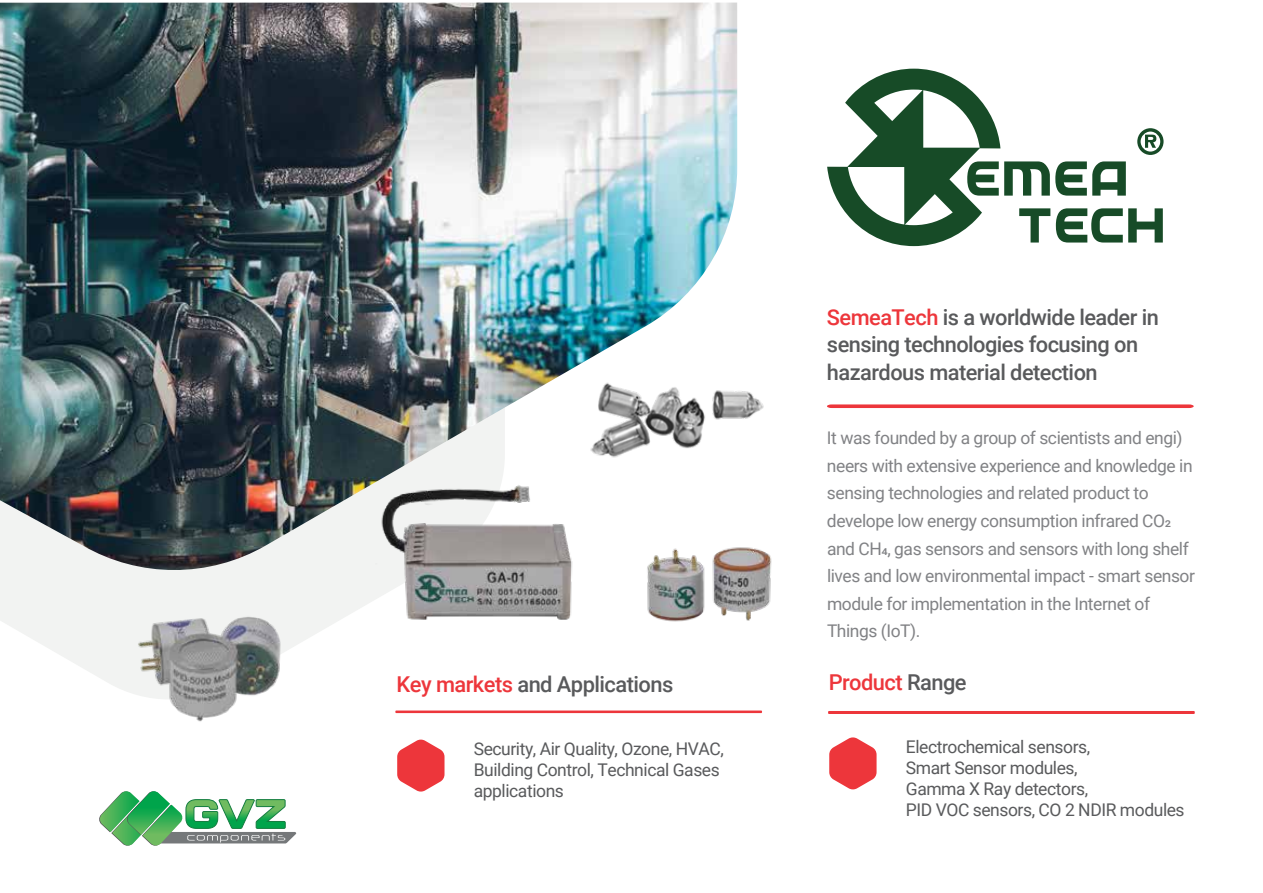
<style>
.page{position:relative;width:1263px;height:893px;background:#fff}
.page>*{position:absolute;margin:0;border:0;box-sizing:border-box;transform-origin:0 0}
.t1{font:500 21.9px "Roboto";letter-spacing:-.025em;color:#595a5c}
.t2{font:500 21.9px "Roboto";letter-spacing:-.025em;color:#ed363b}
.t3{font:500 21.75px/27.6px "Roboto";letter-spacing:-.025em;color:#595a5c}
.t4{font:17.55px/21px "Roboto";letter-spacing:-.025em;color:#595a5c}
.t5{font:17.4px/27.6px "Roboto";letter-spacing:-.025em;color:#818285}
.s1{color:#ed363b}
.s2{color:#595a5c}
</style>
<div class="page">
<svg style="left:0;top:578px;width:347px;height:105px;fill:#f2f3f2"></svg>
<img style="left:0;top:3px;width:737px;height:575px">
<svg style="left:827px;top:404px;width:367px;height:4px"></svg>
<svg style="left:397px;top:739px;width:47px;height:53px"></svg>
<svg style="left:829px;top:737px;width:47px;height:53px"></svg>
<hr style="left:395px;top:710px;width:367px;height:3px;background:#ed363b">
<svg style="left:828px;top:711px;width:367px;height:3px"></svg>
<svg style="left:827px;top:69px;width:336px;height:177px"></svg>
<img style="left:347px;top:481px;width:262px;height:139px">
<img style="left:110px;top:592px;width:199px;height:130px">
<img style="left:544px;top:316px;width:220px;height:207px">
<img style="left:627px;top:538px;width:145px;height:84px">
<svg style="left:99px;top:791px;width:197px;height:55px"></svg>
<p class="t1" style="left:397px;top:669px;width:278px"><span class="s1">Key markets</span> and Applications</p>
<p class="t4" style="left:474px;top:738px;width:252px">Security, Air Quality, Ozone, HVAC,<br>Building Control, Technical Gases applications</p>
<p class="t3" style="left:827px;top:302px;width:333px"><span class="s1">SemeaTech</span> is a worldwide leader in sensing technologies focusing on hazardous material detection</p>
<p class="t5" style="left:827px;top:423px;width:369px">It was founded by a group of scientists and engi) neers with extensive experience and knowledge in sensing technologies and related product to develope low energy consumption infrared CO2 and CH4, gas sensors and sensors with long shelf lives and low environmental impact - smart sensor module for implementation in the Internet of Things (IoT).</p>
<p class="t2" style="left:829px;top:667px;width:139px">Product <span class="s2">Range</span></p>
<p class="t4" style="left:906px;top:735px;width:280px">Electrochemical sensors,<br>Smart Sensor modules,<br>Gamma X Ray detectors,<br>PID VOC sensors, CO 2 NDIR modules</p>
</div>
